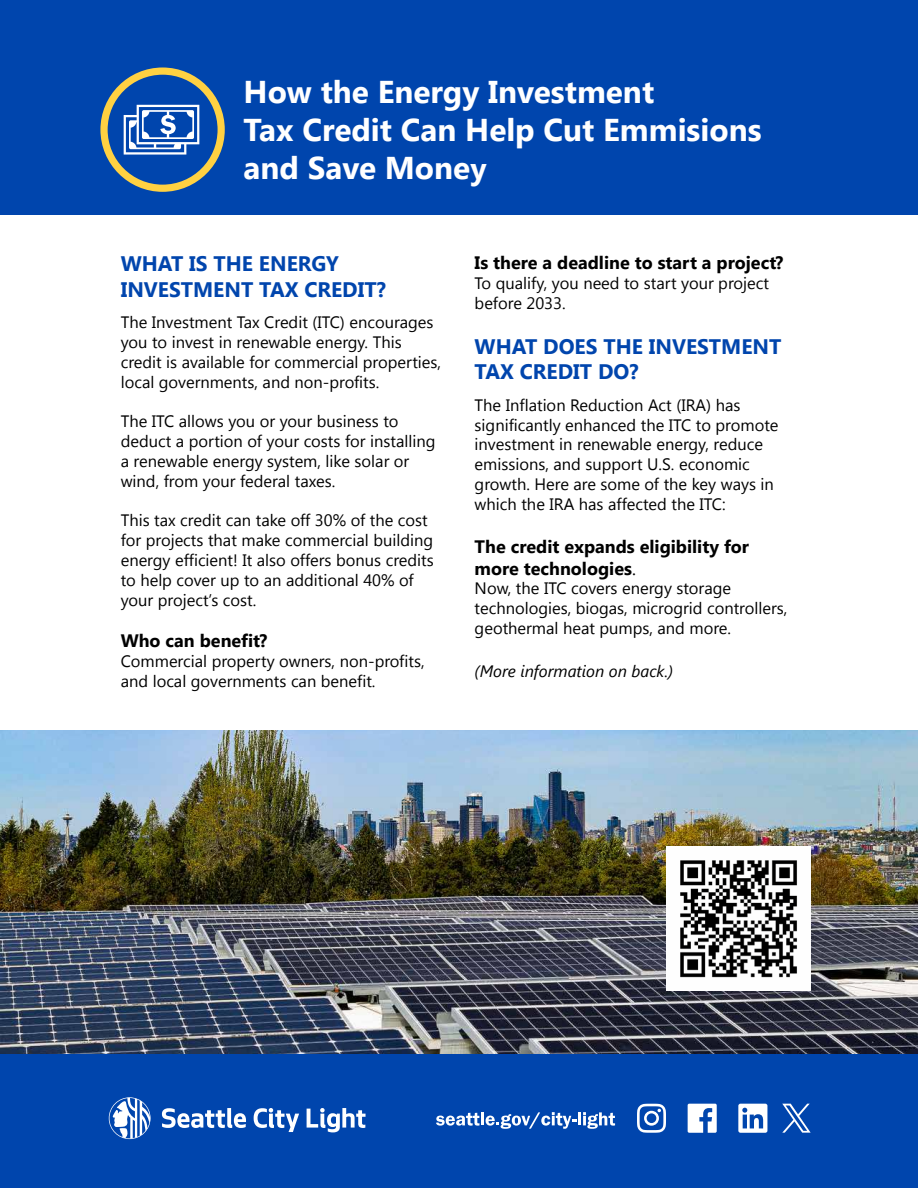
<style>
.page{position:relative;width:918px;height:1188px;background:#fff}
.page>*{position:absolute;margin:0;border:0;box-sizing:border-box;transform-origin:0 0}
.t1{font:700 31.5px/37.8px "Segoe UI";color:#fff}
.t2{font:700 21px/25.2px "Segoe UI";color:#0045ad}
.t3{font:700 18px/21.6px "Segoe UI";color:#000}
.t4{font:16.5px/19.8px "Segoe UI";color:#000}
.t5{font:italic 16.5px "Segoe UI";color:#000}
.s1{font-size:30px}
.s2{font-weight:400}
</style>
<div class="page">
<div style="left:0;top:1054px;width:918px;height:134px;background:#0045ad"></div>
<svg style="left:436px;top:1112px;width:179px;height:17px"></svg>
<svg style="left:688px;top:1104px;width:29px;height:29px"></svg>
<svg style="left:738px;top:1104px;width:29px;height:29px"></svg>
<svg style="left:637px;top:1104px;width:29px;height:29px"></svg>
<svg style="left:782px;top:1104px;width:29px;height:29px"></svg>
<svg style="left:162px;top:1108px;width:84px;height:20px"></svg>
<svg style="left:254px;top:1108px;width:45px;height:24px"></svg>
<svg style="left:307px;top:1108px;width:59px;height:24px"></svg>
<svg style="left:109px;top:1097px;width:42px;height:42px"></svg>
<div style="left:0;top:0;width:918px;height:215px;background:#0045ad"></div>
<svg style="left:100px;top:67px;width:125px;height:125px"></svg>
<img style="left:1px;top:730px;width:917px;height:324px">
<img style="left:666px;top:846px;width:144px;height:144px">
<h1 class="t1" style="left:244px;top:71px;width:520px">How the Energy Investment<br>Tax Credit Can Help Cut Emmisions and Save Mone<span class="s1">y</span></h1>
<p class="t2" style="left:121px;top:250px;width:267px">WHAT IS THE ENERGY<br>INVESTMENT TAX CREDIT?</p>
<p class="t4" style="left:121px;top:312px;width:322px">The Investment Tax Credit (ITC) encourages you to invest in renewable energy. This credit is available for commercial properties, local governments, and non-profits.</p>
<p class="t4" style="left:121px;top:411px;width:316px">The ITC allows you or your business to deduct a portion of your costs for installing a renewable energy system, like solar or wind, from your federal taxes.</p>
<p class="t4" style="left:121px;top:510px;width:315px">This tax credit can take off 30% of the cost for projects that make commercial building energy efficient! It also offers bonus credits to help cover up to an additional 40% of your project’s cost.</p>
<p class="t3" style="left:121px;top:629px;width:148px">Who can benefit?</p>
<p class="t4" style="left:121px;top:650px;width:305px">Commercial property owners, non-profits, and local governments can benefit.</p>
<p class="t3" style="left:475px;top:251px;width:310px">Is there a deadline to start a project?</p>
<p class="t4" style="left:475px;top:272px;width:296px">To qualify, you need to start your project before 2033.</p>
<p class="t2" style="left:475px;top:333px;width:308px">WHAT DOES THE INVESTMENT<br>TAX CREDIT DO?</p>
<p class="t4" style="left:475px;top:394px;width:305px">The Inflation Reduction Act (IRA) has significantly enhanced the ITC to promote investment in renewable energy, reduce emissions, and support U.S. economic growth. Here are some of the key ways in which the IRA has affected the ITC:</p>
<p class="t3" style="left:475px;top:535px;width:276px">The credit expands eligibility for more technologies<span class="s2">.</span></p>
<p class="t4" style="left:475px;top:578px;width:314px">Now, the ITC covers energy storage technologies, biogas, microgrid controllers, geothermal heat pumps, and more.</p>
<p class="t5" style="left:475px;top:659px;width:200px">(More information on back.)</p>
</div>
